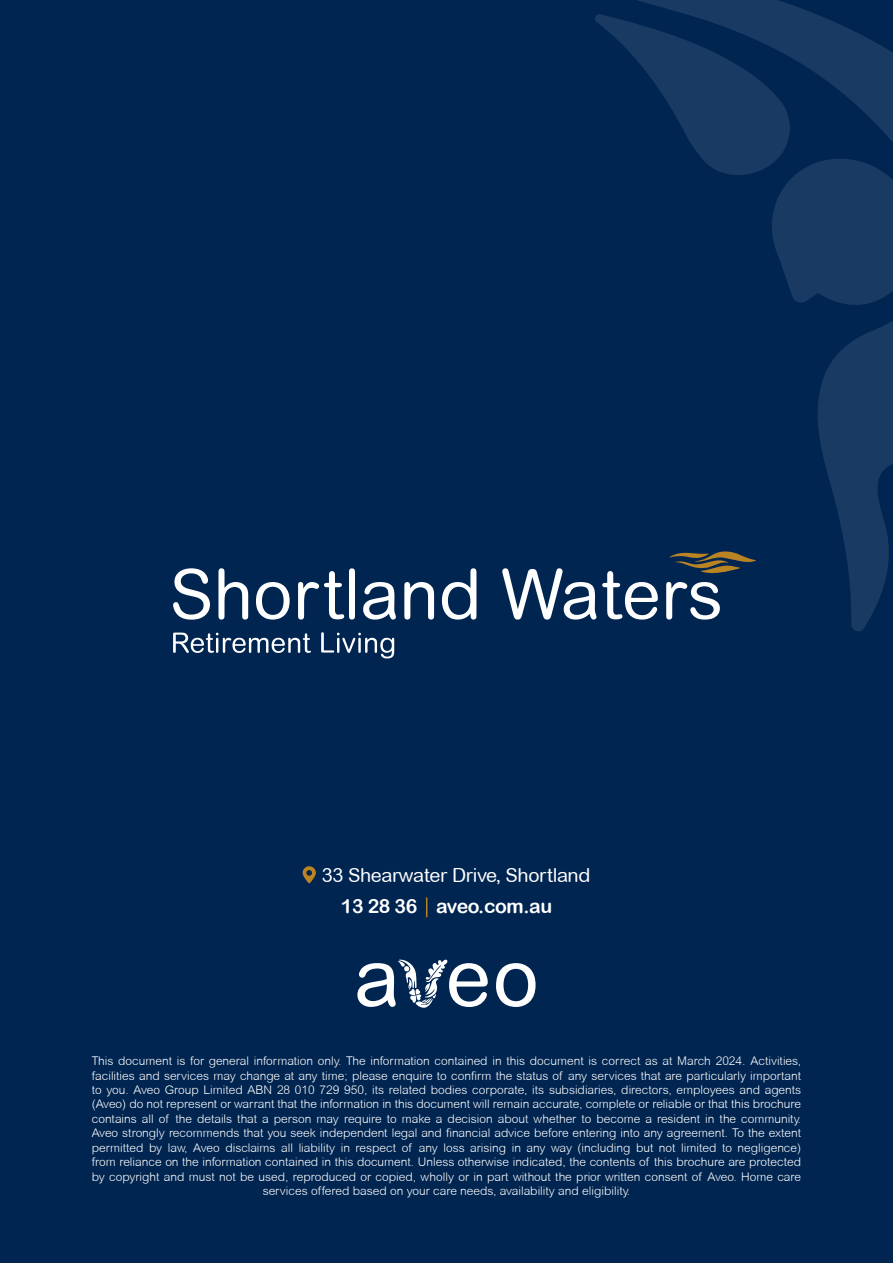
<style>
.page{position:relative;width:893px;height:1263px;background:#002551}
.page>*{position:absolute;margin:0;border:0;box-sizing:border-box;transform-origin:0 0}
.t1{font:19.5px "Arial Rounded MT";letter-spacing:-.02em;color:#fff}
.t2{font:19.5px "Arial Rounded MT Bold";letter-spacing:-.02em;color:#fff}
.t3{font:300 12px/14.4px "Arial Rounded MT";color:#fff;text-align:center}
</style>
<div class="page">
<svg style="left:638px;top:0;width:255px;height:631px"></svg>
<svg style="left:595px;top:13px;width:298px;height:299px"></svg>
<svg style="left:496px;top:963px;width:40px;height:44px"></svg>
<svg style="left:357px;top:959px;width:131px;height:49px"></svg>
<svg style="left:173px;top:568px;width:37px;height:52px"></svg>
<svg style="left:218px;top:568px;width:30px;height:52px"></svg>
<svg style="left:256px;top:582px;width:34px;height:38px"></svg>
<svg style="left:298px;top:568px;width:57px;height:52px"></svg>
<svg style="left:363px;top:582px;width:33px;height:38px"></svg>
<svg style="left:404px;top:582px;width:30px;height:38px"></svg>
<svg style="left:442px;top:568px;width:34px;height:52px"></svg>
<svg style="left:502px;top:568px;width:94px;height:52px"></svg>
<svg style="left:602px;top:571px;width:56px;height:49px"></svg>
<svg style="left:666px;top:582px;width:54px;height:38px"></svg>
<svg style="left:173px;top:633px;width:138px;height:20px"></svg>
<svg style="left:321px;top:632px;width:73px;height:26px"></svg>
<svg style="left:670px;top:549px;width:86px;height:26px"></svg>
<svg style="left:302px;top:866px;width:14px;height:17px"></svg>
<svg style="left:426px;top:898px;width:1px;height:19px"></svg>
<h1 class="t1" style="left:322px;top:864px;width:270px">33 Shearwater Drive, Shortland</h1>
<h1 class="t2" style="left:341px;top:895px;width:213px">13 28 36 aveo.com.au</h1>
<p class="t3" style="left:92px;top:1054px;width:711px">This document is for general information only. The information contained in this document is correct as at March 2024. Activities, facilities and services may change at any time; please enquire to confirm the status of any services that are particularly important to you. Aveo Group Limited ABN 28 010 729 950, its related bodies corporate, its subsidiaries, directors, employees and agents (Aveo) do not represent or warrant that the information in this document will remain accurate, complete or reliable or that this brochure contains all of the details that a person may require to make a decision about whether to become a resident in the community.<br>Aveo strongly recommends that you seek independent legal and financial advice before entering into any agreement. To the extent permitted by law, Aveo disclaims all liability in respect of any loss arising in any way (including but not limited to negligence) from reliance on the information contained in this document. Unless otherwise indicated, the contents of this brochure are protected by copyright and must not be used, reproduced or copied, wholly or in part without the prior written consent of Aveo. Home care services offered based on your care needs, availability and eligibility.</p>
</div>
